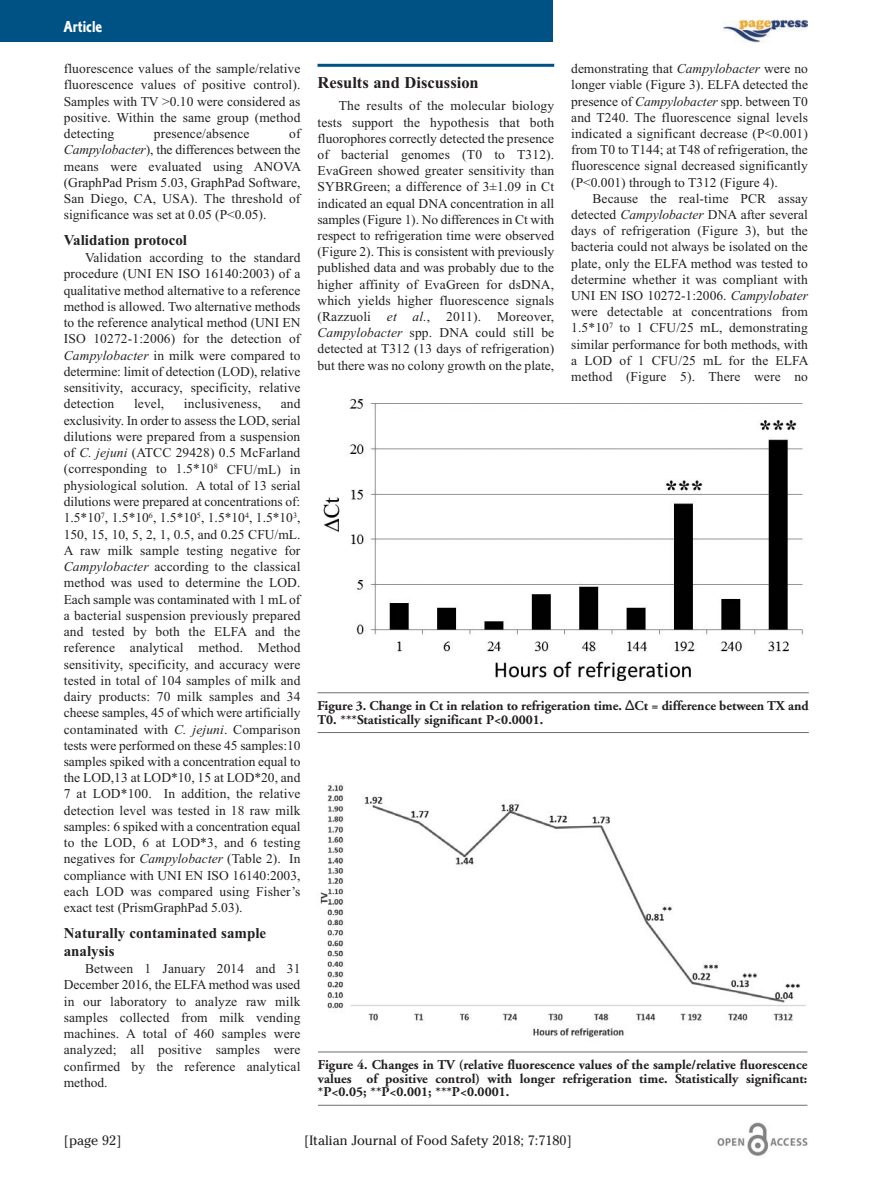
<style>
.page{position:relative;width:893px;height:1191px;background:#fff}
.page>*{position:absolute;margin:0;border:0;box-sizing:border-box;transform-origin:0 0}
.t1{font:700 16.5px "Times New Roman";color:#231f20}
.t2{font:16.5px "Corinthian Bold Condensed Plain";color:#fff}
.t3{font:700 15px/18px "Times New Roman";color:#231f20}
.t4{font:13.5px/16.2px "Times New Roman";letter-spacing:.01em;color:#231f20;text-align:justify}
.t5{font:700 13.5px/13.5px "Adobe Garamond";color:#231f20}
.t6{font:13.5px "Cheltenham";color:#231f20}
.s1{font-style:italic}
.s2{font-family:"Lucida Grande";font-weight:400}
</style>
<div class="page">
<hr style="left:317px;top:64px;width:237px;height:3px;background:#005285">
<div style="left:0;top:0;width:553px;height:42px;background:#005285"></div>
<img style="left:717px;top:1123px;width:91px;height:33px">
<img style="left:723px;top:19px;width:84px;height:24px">
<hr style="left:317px;top:692px;width:492px;height:1px;background:#6c6d70">
<hr style="left:317px;top:732px;width:492px;height:1px;background:#6c6d70">
<img style="left:323px;top:399px;width:480px;height:284px">
<hr style="left:318px;top:1051px;width:489px;height:1px;background:#6c6d70">
<hr style="left:318px;top:1104px;width:489px;height:1px;background:#6c6d70">
<img style="left:320px;top:784px;width:486px;height:254px">
<p class="t2" style="left:63px;top:21px;width:40px">Article</p>
<p class="t4" style="left:64px;top:60px;width:238px">fluorescence values of the sample/relative fluorescence values of positive control).<br>Samples with TV &gt;0.10 were considered as positive. Within the same group (method detecting</p>
<p class="t4" style="left:154px;top:125px;width:97px">presence/absence</p>
<p class="t4" style="left:64px;top:125px;width:239px;text-indent:225px">of <span class="s1">Campylobacter</span>), the differences between the means were evaluated using ANOVA (GraphPad Prism 5.03, GraphPad Software, San Diego, CA, USA). The threshold of significance was set at 0.05 (P&lt;0.05).</p>
<p class="t3" style="left:64px;top:231px;width:125px">Validation protocol</p>
<p class="t4" style="left:64px;top:249px;width:238px;text-indent:21px">Validation according to the standard procedure (UNI EN ISO 16140:2003) of a qualitative method alternative to a reference method is allowed. Two alternative methods to the reference analytical method (UNI EN ISO 10272-1:2006) for the detection of <span class="s1">Campylobacter</span> in milk were compared to determine: limit of detection (LOD), relative sensitivity, accuracy, specificity, relative detection</p>
<p class="t4" style="left:64px;top:396px;width:238px;text-indent:217px">and exclusivity. In order to assess the LOD, serial dilutions were prepared from a suspension of <span class="s1">C. jejuni</span> (ATCC 29428) 0.5 McFarland (corresponding to 1.5*10<sup>8</sup> CFU/mL) in physiological solution. A total of 13 serial dilutions were prepared at concentrations of:<br>1.5*10<sup>7</sup>, 1.5*10<sup>6</sup>, 1.5*10<sup>5</sup>, 1.5*10<sup>4</sup>, 1.5*10<sup>3</sup>, 150, 15, 10, 5, 2, 1, 0.5, and 0.25 CFU/mL.<br>A raw milk sample testing negative for <span class="s1">Campylobacter</span> according to the classical method was used to determine the LOD.<br>Each sample was contaminated with 1 mL of a bacterial suspension previously prepared and tested by both the ELFA and the reference analytical method. Method sensitivity, specificity, and accuracy were tested in total of 104 samples of milk and dairy products: 70 milk samples and 34 cheese samples, 45 of which were artificially contaminated with <span class="s1">C. jejuni</span>. Comparison tests were performed on these 45 samples:10 samples spiked with a concentration equal to the LOD,13 at LOD*10, 15 at LOD*20, and 7 at LOD*100. In addition, the relative detection level was tested in 18 raw milk samples: 6 spiked with a concentration equal to the LOD, 6 at LOD*3, and 6 testing negatives for <span class="s1">Campylobacter</span> (Table 2). In compliance with UNI EN ISO 16140:2003, each LOD was compared using Fisher’s exact test (PrismGraphPad 5.03).</p>
<p class="t3" style="left:64px;top:923px;width:204px">Naturally contaminated sample analysis</p>
<p class="t4" style="left:64px;top:960px;width:238px;text-indent:21px">Between 1 January 2014 and 31<br>December 2016, the ELFA method was used in our laboratory to analyze raw milk samples collected from milk vending machines. A total of 460 samples were analyzed; all positive samples were confirmed by the reference analytical method.</p>
<p class="t4" style="left:134px;top:396px;width:32px">level,</p>
<p class="t4" style="left:184px;top:396px;width:79px">inclusiveness,</p>
<p class="t1" style="left:317px;top:73px;width:163px">Results and Discussion</p>
<p class="t4" style="left:317px;top:98px;width:238px;text-indent:21px">The results of the molecular biology tests support the hypothesis that both fluorophores correctly detected the presence of bacterial genomes (T0 to T312).<br>EvaGreen showed greater sensitivity than SYBRGreen; a difference of 3±1.09 in Ct indicated an equal DNA concentration in all samples (Figure 1). No differences in Ct with respect to refrigeration time were observed (Figure 2). This is consistent with previously published data and was probably due to the higher affinity of EvaGreen for dsDNA, which yields higher fluorescence signals (Razzuoli <span class="s1">et al.</span>, 2011). Moreover, <span class="s1">Campylobacter</span> spp. DNA could still be detected at T312 (13 days of refrigeration) but there was no colony growth on the plate,</p>
<p class="t4" style="left:571px;top:60px;width:238px">demonstrating that <span class="s1">Campylobacter</span> were no longer viable (Figure 3). ELFA detected the presence of <span class="s1">Campylobacter</span> spp. between T0 and T240. The fluorescence signal levels indicated a significant decrease (P&lt;0.001) from T0 to T144; at T48 of refrigeration, the fluorescence signal decreased significantly (P&lt;0.001) through to T312 (Figure 4).</p>
<p class="t4" style="left:571px;top:190px;width:239px;text-indent:21px">Because the real-time PCR assay detected <span class="s1">Campylobacter</span> DNA after several days of refrigeration (Figure 3), but the bacteria could not always be isolated on the plate, only the ELFA method was tested to determine whether it was compliant with UNI EN ISO 10272-1:2006. <span class="s1">Campylobater </span>were detectable at concentrations from 1.5*10<sup>7</sup> to 1 CFU/25 mL, demonstrating similar performance for both methods, with a LOD of 1 CFU/25 mL for the ELFA method (Figure 5). There were no</p>
<p class="t5" style="left:317px;top:700px;width:493px">Figure 3. Change in Ct in relation to refrigeration time. <span class="s2">Δ</span>Ct = difference between TX and<br>T0. ***Statistically significant P&lt;0.0001.</p>
<p class="t5" style="left:318px;top:1059px;width:491px;text-align:justify">Figure 4. Changes in TV (relative fluorescence values of the sample/relative fluorescence values of positive control) with longer refrigeration time. Statistically significant: *P&lt;0.05; **P&lt;0.001; ***P&lt;0.0001.</p>
<p class="t6" style="left:64px;top:1132px;width:59px">[page 92]</p>
<p class="t6" style="left:304px;top:1132px;width:269px">[Italian Journal of Food Safety 2018; 7:7180]</p>
</div>
